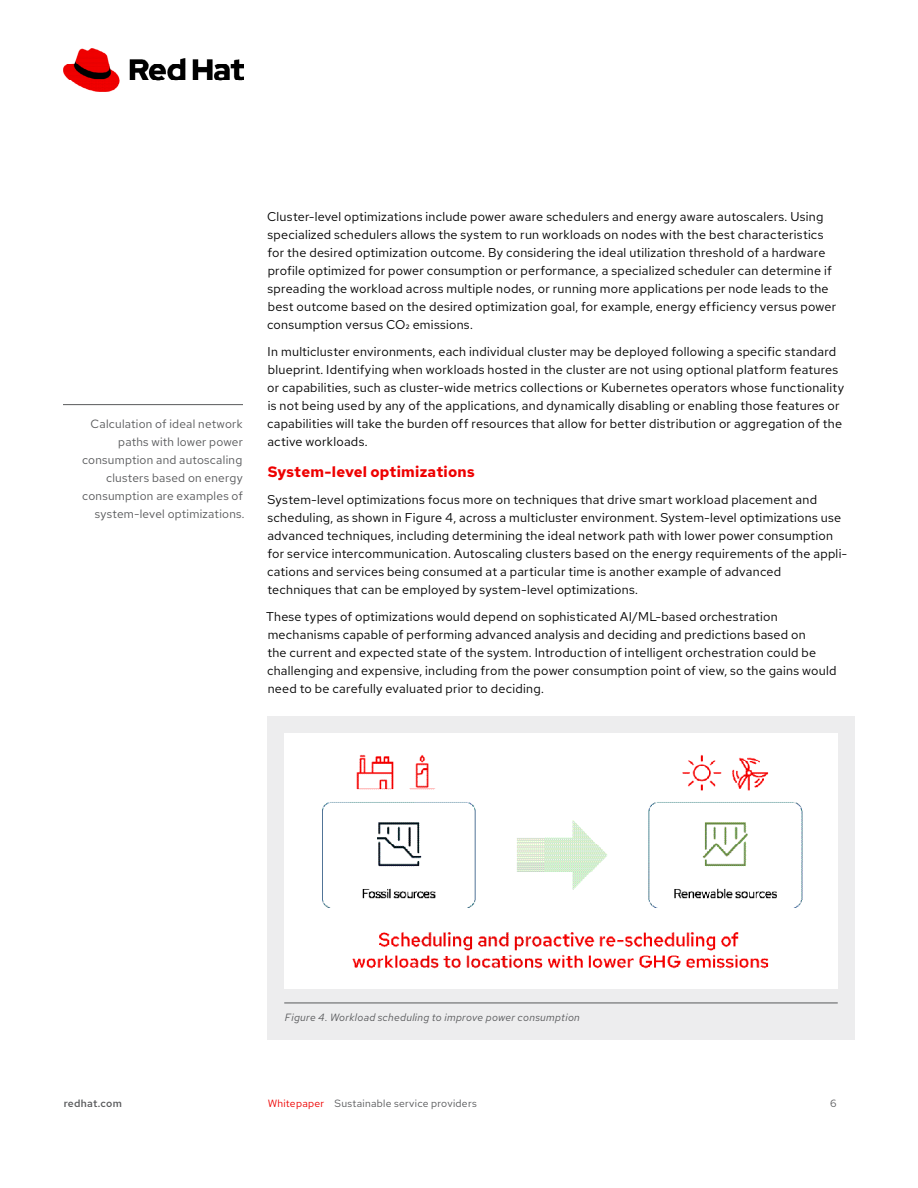
<style>
.page{position:relative;width:918px;height:1188px;background:#fff}
.page>*{position:absolute;margin:0;border:0;box-sizing:border-box;transform-origin:0 0}
.t1{font:700 15px "Red Hat Text";letter-spacing:.015em;color:#e00}
.t2{font:12.75px/18px "Red Hat Text";letter-spacing:.015em;color:#000}
.t3{font:12px/18px "Red Hat Text";letter-spacing:.02em;color:#58595b;text-align:right}
.t4{font:italic 10.5px "Red Hat Text";letter-spacing:.025em;color:#58595b}
.t5{font:10.5px "Red Hat Text";letter-spacing:.025em;color:#58595b}
.t6{font:500 10.5px "Red Hat Text";letter-spacing:.025em;color:#58595b}
.s1{color:#e00}
</style>
<div class="page">
<hr style="left:63px;top:404px;width:180px;height:1px;background:#58595b">
<div style="left:267px;top:716px;width:588px;height:323px;background:#ededee"></div>
<hr style="left:284px;top:1003px;width:554px;height:1px;background:#58595b">
<img style="left:284px;top:733px;width:554px;height:256px">
<img style="left:63px;top:49px;width:180px;height:42px">
<p class="t3" style="left:82px;top:414px;width:164px">Calculation of ideal network paths with lower power consumption and autoscaling clusters based on energy consumption are examples of system-level optimizations.</p>
<p class="t2" style="left:267px;top:207px;width:571px">Cluster-level optimizations include power aware schedulers and energy aware autoscalers. Using specialized schedulers allows the system to run workloads on nodes with the best characteristics for the desired optimization outcome. By considering the ideal utilization threshold of a hardware profile optimized for power consumption or performance, a specialized scheduler can determine if spreading the workload across multiple nodes, or running more applications per node leads to the best outcome based on the desired optimization goal, for example, energy efficiency versus power consumption versus CO₂ emissions.</p>
<p class="t2" style="left:267px;top:342px;width:579px">In multicluster environments, each individual cluster may be deployed following a specific standard blueprint. Identifying when workloads hosted in the cluster are not using optional platform features or capabilities, such as cluster-wide metrics collections or Kubernetes operators whose functionality is not being used by any of the applications, and dynamically disabling or enabling those features or capabilities will take the burden off resources that allow for better distribution or aggregation of the active workloads.</p>
<p class="t1" style="left:268px;top:462px;width:209px">System-level optimizations</p>
<p class="t2" style="left:267px;top:490px;width:582px">System-level optimizations focus more on techniques that drive smart workload placement and scheduling, as shown in Figure 4, across a multicluster environment. System-level optimizations use advanced techniques, including determining the ideal network path with lower power consumption for service intercommunication. Autoscaling clusters based on the energy requirements of the appli&shy;cations and services being consumed at a particular time is another example of advanced techniques that can be employed by system-level optimizations.</p>
<p class="t2" style="left:266px;top:607px;width:572px">These types of optimizations would depend on sophisticated AI/ML-based orchestration mechanisms capable of performing advanced analysis and deciding and predictions based on<br>the current and expected state of the system. Introduction of intelligent orchestration could be challenging and expensive, including from the power consumption point of view, so the gains would need to be carefully evaluated prior to deciding.</p>
<p class="t4" style="left:285px;top:1011px;width:297px">Figure 4. Workload scheduling to improve power consumption</p>
<p class="t6" style="left:64px;top:1096px;width:60px">redhat.com</p>
<p class="t5" style="left:268px;top:1096px;width:211px"><span class="s1">Whitepaper</span> Sustainable service providers</p>
<p class="t5" style="left:830px;top:1096px;width:8px">6</p>
</div>
